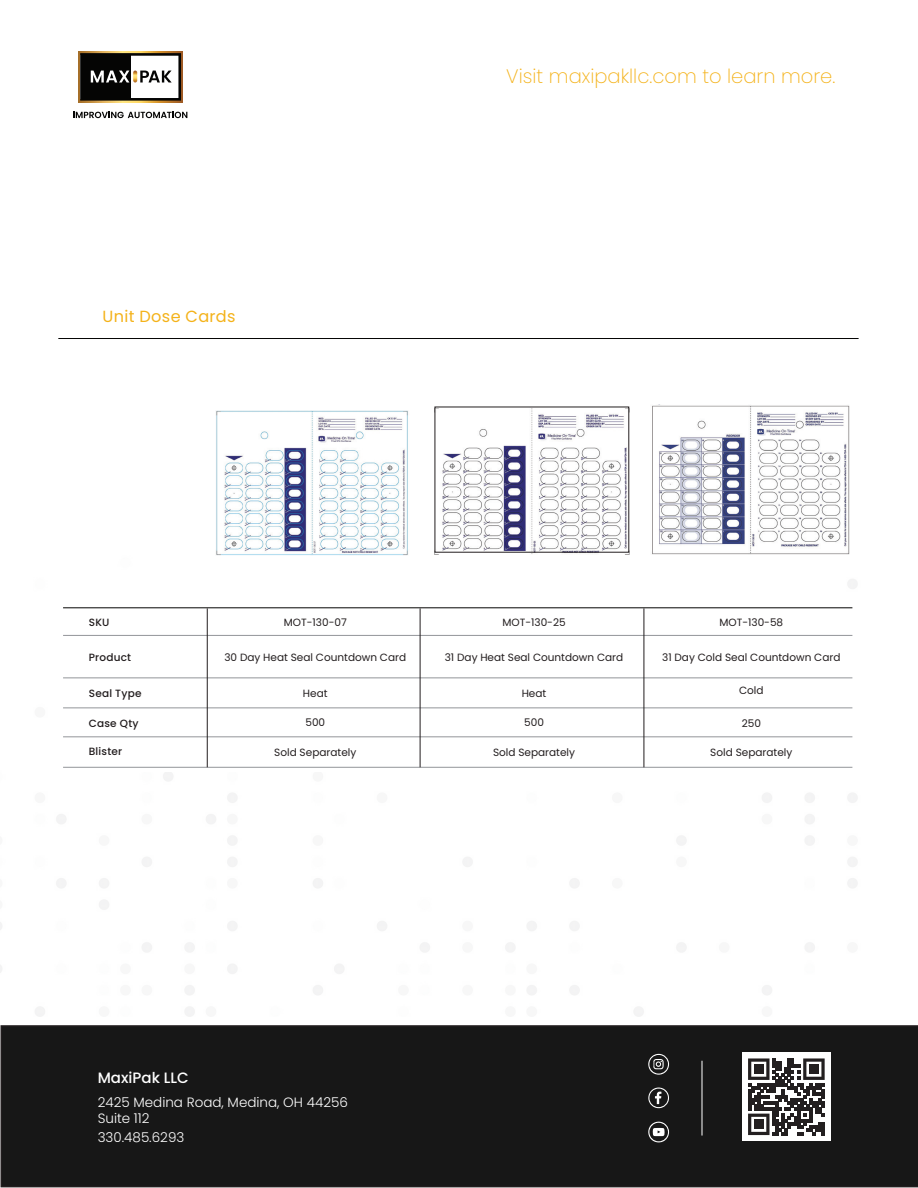
<style>
.page{position:relative;width:918px;height:1188px;background:#fff}
.page>*{position:absolute;margin:0;border:0;box-sizing:border-box;transform-origin:0 0}
.t1{font:200 19.5px "Poppins";color:#f4b219}
.t2{font:16.05px "Poppins";letter-spacing:.02em;color:#f4b219}
.t3{font:500 15px "Poppins";color:#fff}
.t4{font:300 13.5px/16.2px "Poppins";color:#fff}
.t5{font:10.5px "Poppins";color:#221d1e}
.t6{font:500 10.5px "Poppins";letter-spacing:.02em;color:#221d1e}
</style>
<div class="page">
<img style="left:0;top:63px;width:858px;height:991px">
<div style="left:58px;top:594px;width:808px;height:178px;background:#fff"></div>
<div style="left:79px;top:51px;width:104px;height:51px;background:linear-gradient(to bottom,#9b5923,#9b5923)"></div>
<svg style="left:73px;top:112px;width:114px;height:6px"></svg>
<svg style="left:80px;top:53px;width:101px;height:48px"></svg>
<hr style="left:58px;top:338px;width:801px;height:1px;background:#050504">
<div style="left:1px;top:1025px;width:917px;height:162px;background:#171717"></div>
<div style="left:742px;top:1052px;width:89px;height:89px;background:#fff"></div>
<svg style="left:748px;top:1058px;width:77px;height:91px"></svg>
<div style="left:754px;top:1065px;width:9px;height:9px;background:#231f20"></div>
<div style="left:809px;top:1065px;width:10px;height:9px;background:#231f20"></div>
<div style="left:754px;top:1120px;width:9px;height:9px;background:#231f20"></div>
<hr style="left:702px;top:1061px;width:1px;height:75px;background:#fff">
<svg style="left:648px;top:1054px;width:22px;height:103px;background:#3d3d3d"></svg>
<hr style="left:63px;top:607px;width:789px;height:1px;background:#050504">
<hr style="left:63px;top:635px;width:789px;height:1px;background:#939599">
<hr style="left:63px;top:707px;width:789px;height:1px;background:#939599">
<hr style="left:63px;top:677px;width:789px;height:1px;background:#939599">
<hr style="left:63px;top:736px;width:789px;height:1px;background:#939599">
<hr style="left:63px;top:767px;width:789px;height:1px;background:#939599">
<hr style="left:207px;top:608px;width:1px;height:159px;background:#221d1e">
<hr style="left:420px;top:608px;width:1px;height:159px;background:#221d1e">
<hr style="left:644px;top:608px;width:1px;height:159px;background:#221d1e">
<img style="left:650px;top:404px;width:200px;height:152px">
<img style="left:434px;top:407px;width:196px;height:147px">
<img style="left:216px;top:411px;width:194px;height:145px">
<h2 class="t2" style="left:103px;top:307px;width:134px">Unit Dose Cards</h2>
<h1 class="t1" style="left:506px;top:64px;width:331px">Visit maxipakllc.com to learn more.</h1>
<p class="t6" style="left:89px;top:616px;width:22px">SKU</p>
<p class="t6" style="left:89px;top:652px;width:44px">Product</p>
<p class="t6" style="left:89px;top:687px;width:54px">Seal Type</p>
<p class="t6" style="left:89px;top:717px;width:51px">Case Qty</p>
<p class="t6" style="left:89px;top:746px;width:35px">Blister</p>
<p class="t5" style="left:284px;top:616px;width:65px">MOT-130-07</p>
<p class="t5" style="left:224px;top:651px;width:183px">30 Day Heat Seal Countdown Card</p>
<p class="t5" style="left:303px;top:687px;width:26px">Heat</p>
<p class="t5" style="left:305px;top:716px;width:21px">500</p>
<p class="t5" style="left:274px;top:746px;width:84px">Sold Separately</p>
<p class="t5" style="left:502px;top:616px;width:65px">MOT-130-25</p>
<p class="t5" style="left:445px;top:651px;width:180px">31 Day Heat Seal Countdown Card</p>
<p class="t5" style="left:522px;top:687px;width:26px">Heat</p>
<p class="t5" style="left:524px;top:716px;width:21px">500</p>
<p class="t5" style="left:493px;top:746px;width:84px">Sold Separately</p>
<p class="t5" style="left:719px;top:616px;width:65px">MOT-130-58</p>
<p class="t5" style="left:662px;top:652px;width:180px">31 Day Cold Seal Countdown Card</p>
<p class="t5" style="left:739px;top:684px;width:26px">Cold</p>
<p class="t5" style="left:742px;top:717px;width:21px">250</p>
<p class="t5" style="left:710px;top:747px;width:84px">Sold Separately</p>
<h3 class="t3" style="left:98px;top:1069px;width:93px">MaxiPak LLC</h3>
<p class="t4" style="left:98px;top:1094px;width:252px">2425 Medina Road, Medina, OH 44256<br>Suite 112</p>
<p class="t4" style="left:98px;top:1129px;width:88px">330.485.6293</p>
</div>
